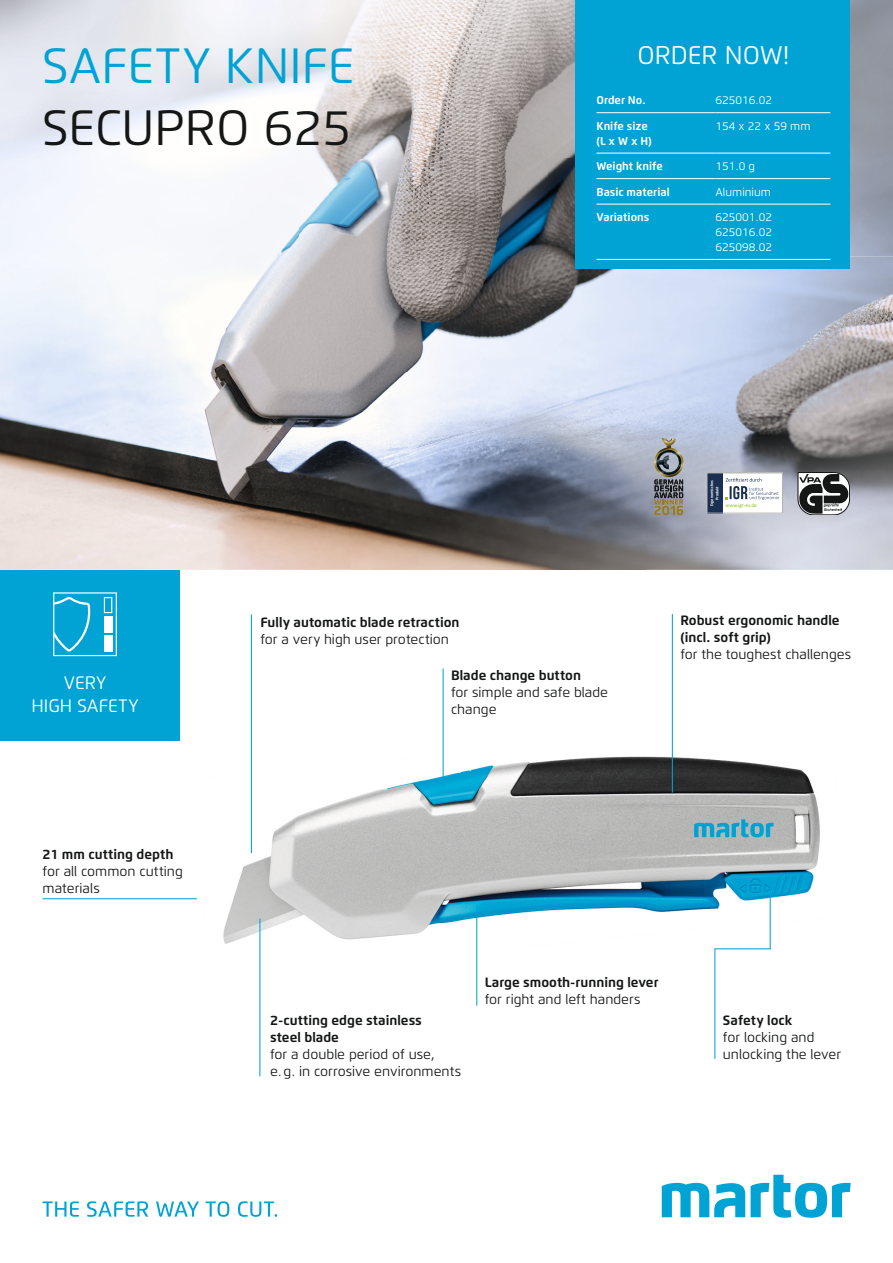
<style>
.page{position:relative;width:893px;height:1263px;background:#fff}
.page>*{position:absolute;margin:0;border:0;box-sizing:border-box;transform-origin:0 0}
.t1{font:49.5px "Flexo";color:#00a3d4}
.t2{font:49.5px "Flexo";color:#151616}
.t3{font:25.5px "Flexo";color:#fff}
.t4{font:18px/23.4px "Flexo";color:#fff;text-align:center}
.t5{font:13.5px/17px "Flexo";color:#151616}
.t6{font:700 13.5px/17px "Flexo";color:#151616}
.t7{font:11.25px/14.9px "Flexo";color:#fff;text-align:justify}
.t8{font:700 11.25px/14.9px "Flexo";color:#fff}
.t9{font:5.4px "Calibri";color:#8ac706}
.t10{font:700 4.2px/5.4px "Calibri";color:#fff;text-align:center}
</style>
<div class="page">
<img style="left:0;top:0;width:893px;height:570px">
<img style="left:223px;top:751px;width:597px;height:198px">
<img style="left:648px;top:256px;width:245px;height:314px">
<img style="left:351px;top:256px;width:297px;height:314px">
<img style="left:0;top:0;width:575px;height:159px">
<img style="left:0;top:159px;width:299px;height:212px">
<img style="left:299px;top:159px;width:250px;height:107px">
<img style="left:548px;top:159px;width:27px;height:97px">
<div style="left:299px;top:265px;width:52px;height:106px;background:#bcb7b6"></div>
<svg style="left:798px;top:472px;width:52px;height:43px"></svg>
<svg style="left:654px;top:438px;width:29px;height:77px;background:#7f7e75"></svg>
<svg style="left:707px;top:472px;width:76px;height:41px"></svg>
<div style="left:0;top:570px;width:180px;height:170px;background:#00a3d4"></div>
<hr style="left:443px;top:668px;width:1px;height:119px;background:#00a3d4">
<hr style="left:672px;top:614px;width:1px;height:179px;background:#00a3d4">
<hr style="left:43px;top:898px;width:154px;height:1px;background:#00a3d4">
<div style="left:575px;top:0;width:275px;height:269px;background:#00a3d4"></div>
<hr style="left:715px;top:259px;width:115px;height:1px;background:#fff">
<hr style="left:596px;top:259px;width:119px;height:1px;background:#fff">
<hr style="left:715px;top:204px;width:115px;height:1px;background:#fff">
<hr style="left:596px;top:204px;width:119px;height:1px;background:#fff">
<hr style="left:715px;top:178px;width:115px;height:1px;background:#fff">
<hr style="left:596px;top:178px;width:119px;height:1px;background:#fff">
<hr style="left:715px;top:153px;width:115px;height:1px;background:#fff">
<hr style="left:596px;top:153px;width:119px;height:1px;background:#fff">
<hr style="left:715px;top:112px;width:115px;height:1px;background:#fff">
<hr style="left:596px;top:112px;width:119px;height:1px;background:#fff">
<svg style="left:751px;top:1175px;width:100px;height:43px"></svg>
<svg style="left:662px;top:1183px;width:83px;height:34px"></svg>
<svg style="left:43px;top:1201px;width:36px;height:16px"></svg>
<svg style="left:87px;top:1201px;width:61px;height:16px"></svg>
<svg style="left:156px;top:1201px;width:43px;height:16px"></svg>
<svg style="left:206px;top:1201px;width:23px;height:16px"></svg>
<svg style="left:238px;top:1201px;width:39px;height:16px"></svg>
<svg style="left:53px;top:592px;width:64px;height:64px"></svg>
<div style="left:104px;top:635px;width:8px;height:16px;background:#fff"></div>
<div style="left:104px;top:616px;width:8px;height:16px;background:#fff"></div>
<hr style="left:251px;top:614px;width:1px;height:239px;background:#00a3d4">
<hr style="left:714px;top:949px;width:1px;height:110px;background:#00a3d4">
<hr style="left:770px;top:885px;width:1px;height:64px;background:#00a3d4">
<hr style="left:714px;top:948px;width:57px;height:1px;background:#00a3d4">
<hr style="left:476px;top:905px;width:1px;height:101px;background:#00a3d4">
<hr style="left:259px;top:918px;width:1px;height:158px;background:#00a3d4">
<h1 class="t1" style="left:43px;top:36px;width:313px">SAFETY KNIFE</h1>
<h1 class="t2" style="left:43px;top:97px;width:311px">SECUPRO 625</h1>
<p class="t6" style="left:260px;top:614px;width:201px">Fully automatic blade retraction</p>
<p class="t5" style="left:260px;top:631px;width:190px">for a very high user protection</p>
<h2 class="t3" style="left:637px;top:39px;width:153px">ORDER NOW!</h2>
<p class="t8" style="left:596px;top:93px;width:51px">Order No.</p>
<p class="t7" style="left:715px;top:93px;width:58px">625016.02</p>
<p class="t8" style="left:596px;top:118px;width:57px">Knife size (L x W x H)</p>
<p class="t7" style="left:715px;top:118px;width:97px">154 x 22 x 59 mm</p>
<p class="t8" style="left:596px;top:159px;width:68px">Weight knife</p>
<p class="t7" style="left:715px;top:159px;width:41px">151.0 g</p>
<p class="t8" style="left:596px;top:184px;width:75px">Basic material</p>
<p class="t7" style="left:715px;top:184px;width:57px">Aluminium</p>
<p class="t8" style="left:596px;top:210px;width:54px">Variations</p>
<p class="t7" style="left:715px;top:210px;width:58px">625001.02<br>625016.02<br>625098.02</p>
<p class="t10" style="left:709px;top:506px;width:28px;rotate:-90deg">Ergonomisches<br>Produkt</p>
<p class="t9" style="left:726px;top:501px;width:33px">www.igr-ev.de</p>
<p class="t6" style="left:680px;top:612px;width:161px">Robust ergonomic handle (incl. soft grip)</p>
<p class="t5" style="left:680px;top:646px;width:172px">for the toughest challenges</p>
<h3 class="t4" style="left:32px;top:671px;width:108px">VERY<br>HIGH SAFETY</h3>
<p class="t6" style="left:43px;top:846px;width:132px">21 mm cutting depth</p>
<p class="t5" style="left:43px;top:863px;width:142px">for all common cutting materials</p>
<p class="t6" style="left:451px;top:667px;width:131px">Blade change button</p>
<p class="t5" style="left:451px;top:684px;width:158px">for simple and safe blade change</p>
<p class="t6" style="left:270px;top:1011px;width:153px">2-cutting edge stainless steel blade</p>
<p class="t5" style="left:270px;top:1046px;width:193px">for a double period of use,<br>e. g. in corrosive environments</p>
<p class="t6" style="left:485px;top:973px;width:175px">Large smooth-running lever</p>
<p class="t5" style="left:485px;top:990px;width:157px">for right and left handers</p>
<p class="t6" style="left:723px;top:1011px;width:71px">Safety lock</p>
<p class="t5" style="left:723px;top:1029px;width:120px">for locking and unlocking the lever</p>
</div>
